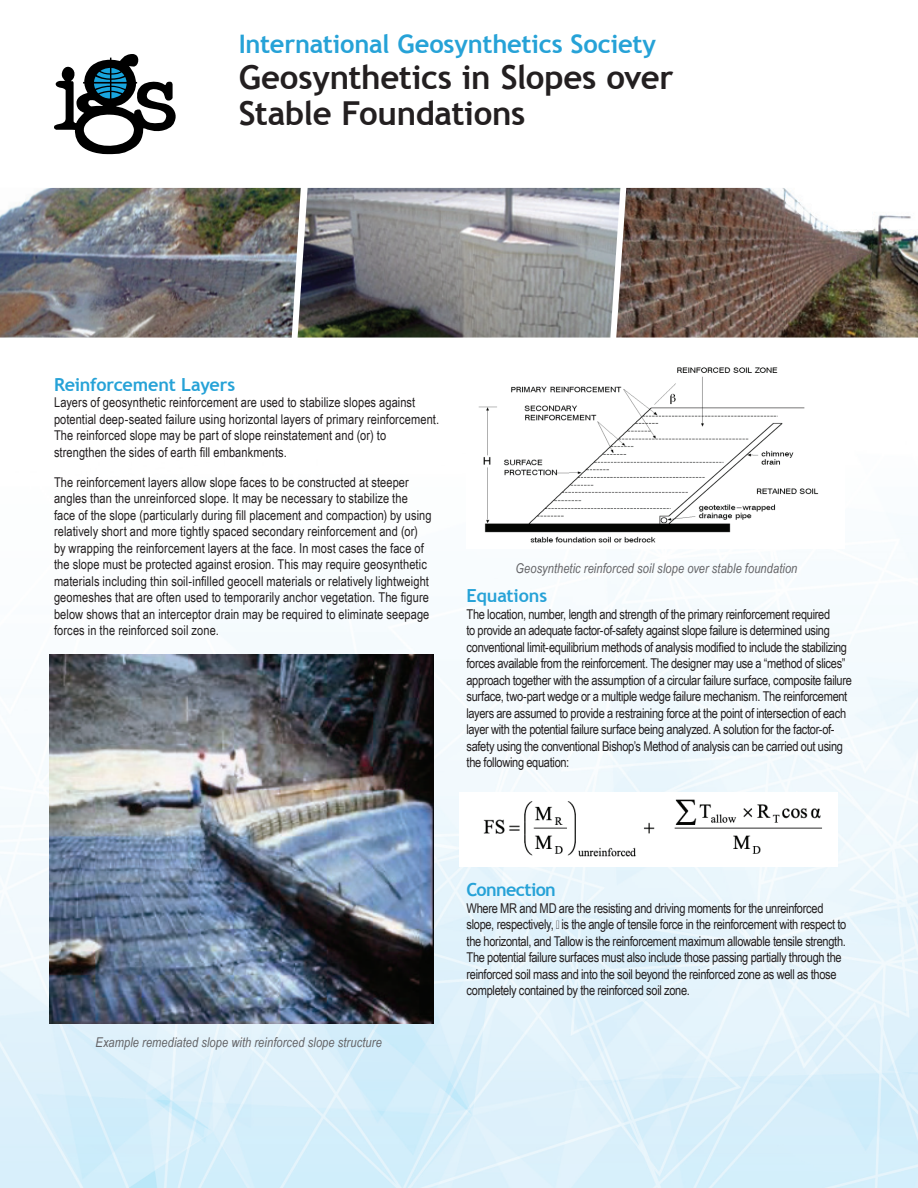
<style>
.page{position:relative;width:918px;height:1188px;background:#fff}
.page>*{position:absolute;margin:0;border:0;box-sizing:border-box;transform-origin:0 0}
.t1{font:700 33px/35.8px "Trebuchet MS";letter-spacing:-.01em;color:#231f20}
.t2{font:700 25.5px "Trebuchet MS";letter-spacing:-.01em;color:#26a2d7}
.t3{font:700 18px "Trebuchet MS";letter-spacing:-.015em;color:#26a2d7}
.t4{font:700 18px "Trebuchet MS";letter-spacing:-.035em;color:#26a2d7}
.t5{font:13.5px/16.5px "Arial Narrow";letter-spacing:-.02em;color:#231f20}
.t6{font:13.5px/16.5px "Arial Narrow";letter-spacing:.005em;color:#231f20}
.t7{font:italic 13.5px "Arial Narrow";letter-spacing:.005em;color:#636366}
</style>
<div class="page">
<img style="left:0;top:552px;width:918px;height:636px">
<img style="left:302px;top:188px;width:314px;height:150px">
<img style="left:616px;top:188px;width:302px;height:150px">
<img style="left:0;top:188px;width:301px;height:150px">
<svg style="left:54px;top:54px;width:122px;height:100px"></svg>
<img style="left:50px;top:654px;width:384px;height:370px">
<img style="left:478px;top:367px;width:341px;height:176px">
<img style="left:459px;top:793px;width:378px;height:74px">
<svg style="left:556px;top:921px;width:3px;height:8px"></svg>
<h2 class="t2" style="left:239px;top:28px;width:419px">International Geosynthetics Society</h2>
<h1 class="t1" style="left:239px;top:59px;width:436px">Geosynthetics in Slopes over<br>Stable Foundations</h1>
<h3 class="t3" style="left:54px;top:373px;width:183px">Reinforcement Layers</h3>
<p class="t6" style="left:54px;top:394px;width:387px">Layers of geosynthetic reinforcement are used to stabilize slopes against potential deep-seated failure using horizontal layers of primary reinforcement.<br>The reinforced slope may be part of slope reinstatement and (or) to strengthen the sides of earth fill embankments.</p>
<p class="t6" style="left:54px;top:473px;width:379px">The reinforcement layers allow slope faces to be constructed at steeper angles than the unreinforced slope. It may be necessary to stabilize the face of the slope (particularly during fill placement and compaction) by using relatively short and more tightly spaced secondary reinforcement and (or) by wrapping the reinforcement layers at the face. In most cases the face of the slope must be protected against erosion. This may require geosynthetic materials including thin soil-infilled geocell materials or relatively lightweight geomeshes that are often used to temporarily anchor vegetation. The figure below shows that an interceptor drain may be required to eliminate seepage forces in the reinforced soil zone.</p>
<p class="t7" style="left:515px;top:559px;width:284px">Geosynthetic reinforced soil slope over stable foundation</p>
<h3 class="t3" style="left:467px;top:585px;width:82px">Equations</h3>
<p class="t5" style="left:467px;top:605px;width:387px">The location, number, length and strength of the primary reinforcement required<br>to provide an adequate factor-of-safety against slope failure is determined using conventional limit-equilibrium methods of analysis modified to include the stabilizing forces available from the reinforcement. The designer may use a “method of slices” approach together with the assumption of a circular failure surface, composite failure surface, two-part wedge or a multiple wedge failure mechanism. The reinforcement layers are assumed to provide a restraining force at the point of intersection of each layer with the potential failure surface being analyzed. A solution for the factor-of&shy;safety using the conventional Bishop’s Method of analysis can be carried out using the following equation:</p>
<p class="t7" style="left:96px;top:1032px;width:288px">Example remediated slope with reinforced slope structure</p>
<h3 class="t4" style="left:467px;top:879px;width:91px">Connection</h3>
<p class="t5" style="left:467px;top:899px;width:381px">Where MR and MD are the resisting and driving moments for the unreinforced slope, respectively, is the angle of tensile force in the reinforcement with respect to the horizontal, and Tallow is the reinforcement maximum allowable tensile strength.<br>The potential failure surfaces must also include those passing partially through the reinforced soil mass and into the soil beyond the reinforced zone as well as those completely contained by the reinforced soil zone.</p>
</div>
